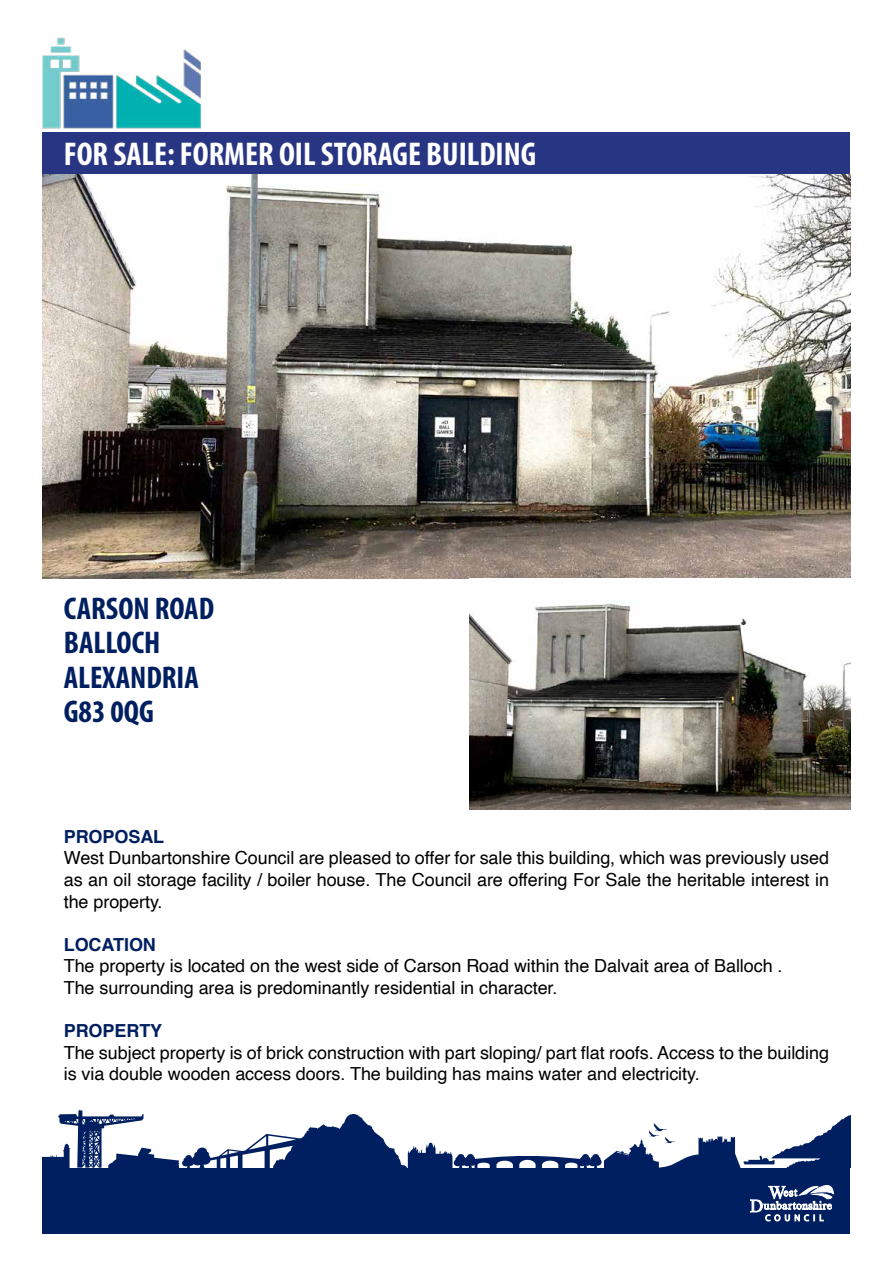
<style>
.page{position:relative;width:893px;height:1263px;background:#fff}
.page>*{position:absolute;margin:0;border:0;box-sizing:border-box;transform-origin:0 0}
.t1{font:700 condensed 33px "Myriad Pro";color:#fff}
.property_heading{font:700 condensed 31.5px "Myriad Pro";color:#001f60}
.body_copy{font:18px/21.6px "Helvetica";letter-spacing:-.005em;color:#000;text-align:justify}
.body_copy-2{font:700 18px "Helvetica";letter-spacing:-.005em;color:#001f60}
</style>
<div class="page">
<img style="left:42px;top:37px;width:159px;height:92px">
<div style="left:43px;top:132px;width:807px;height:42px;background:#283583"></div>
<div style="left:43px;top:1168px;width:807px;height:65px;background:#001f60"></div>
<svg style="left:43px;top:1110px;width:807px;height:58px"></svg>
<svg style="left:750px;top:1185px;width:83px;height:36px"></svg>
<img style="left:43px;top:174px;width:807px;height:404px">
<img style="left:470px;top:601px;width:380px;height:208px">
<h1 class="t1" style="left:64px;top:133px;width:474px">FOR SALE: FORMER OIL STORAGE BUILDING</h1>
<h2 class="property_heading" style="left:64px;top:589px;width:152px">CARSON ROAD</h2>
<h2 class="property_heading" style="left:64px;top:623px;width:98px">BALLOCH</h2>
<h2 class="property_heading" style="left:64px;top:658px;width:137px">ALEXANDRIA</h2>
<h2 class="property_heading" style="left:64px;top:692px;width:92px">G83 0QG</h2>
<p class="body_copy-2" style="left:64px;top:825px;width:102px">PROPOSAL</p>
<p class="body_copy" style="left:64px;top:848px;width:767px">West Dunbartonshire Council are pleased to offer for sale this building, which was previously used as an oil storage facility / boiler house. The Council are offering For Sale the heritable interest in the property.</p>
<p class="body_copy-2" style="left:64px;top:933px;width:94px">LOCATION</p>
<p class="body_copy" style="left:64px;top:956px;width:720px">The property is located on the west side of Carson Road within the Dalvait area of Balloch .</p>
<p class="body_copy" style="left:64px;top:977px;width:495px">The surrounding area is predominantly residential in character.</p>
<p class="body_copy-2" style="left:64px;top:1020px;width:100px">PROPERTY</p>
<p class="body_copy" style="left:64px;top:1042px;width:767px">The subject property is of brick construction with part sloping/ part flat roofs. Access to the building is via double wooden access doors. The building has mains water and electricity.</p>
</div>
